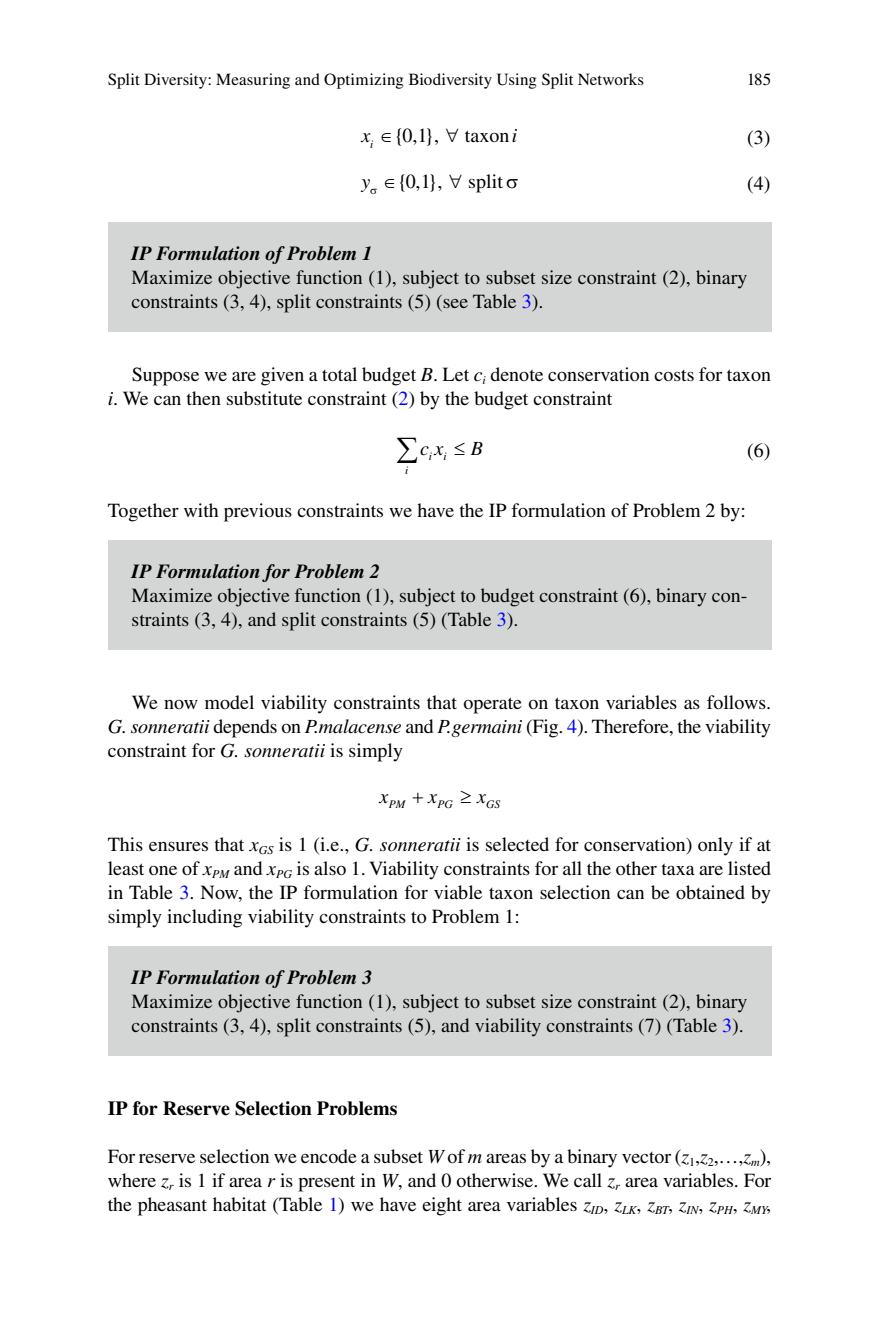
<style>
.page{position:relative;width:879px;height:1333px;background:#fff}
.page>*{position:absolute;margin:0;border:0;box-sizing:border-box;transform-origin:0 0}
.t1{font:20px/24px "Dmsjyn Wrbltl Times";color:#000;text-align:justify}
.t2{font:20px/24px "Rdwtqq Vlsvyl Times";color:#000}
.t3{font:italic 700 20px "Jrsyjr Bbmxql Times";color:#000}
.t4{font:700 20px "Dqsbdp Dxyxnv Times";color:#000}
.t5{font:20px "Qnnjsw Fxlflq Times";color:#000}
.t6{font:20px "Lbcwgr Nhvhtf Times";letter-spacing:.005em;color:#000}
.t7{font:italic 20px "Btfgvh Xqtqxb Times";color:#000}
.t8{font:italic 20px "Qwyyhl Yqggxn Times";color:#000}
.t9{font:17px "Gbcwqd Pnnvbd Times";letter-spacing:.005em;color:#000}
.t10{font:17px "Rdwtqq Vlsvyl Times";color:#000}
.t11{font:italic 11.6px "Qwyyhl Yqggxn Times";color:#000}
.t12{font:italic 11.6px "Btfgvh Xqtqxb Times";color:#000}
.s1{font-family:"Wxspjf Qplcrn Times";font-style:italic}
.s2{font-family:"Yvmkfn Xmfcbs Times";font-style:italic}
.s3{color:#0000fa}
.s4{font-family:"Rdwtqq Vlsvyl Times"}
.s5{font-family:"Slsgrw Ytvwsb Times";font-style:italic}
.s6{font-family:"Dmsjyn Wrbltl Times"}
.s7{font-family:"Rdwtqq Vlsvyl Times";color:#0000fa}
</style>
<div class="page">
<div style="left:108px;top:222px;width:663px;height:109px;background:#d4d5d5"></div>
<div style="left:108px;top:540px;width:663px;height:109px;background:#d4d5d5"></div>
<div style="left:108px;top:946px;width:663px;height:109px;background:#d4d5d5"></div>
<p class="t9" style="left:108px;top:70px;width:538px">Split Diversity: Measuring and Optimizing Biodiversity Using Split Networks</p>
<p class="t10" style="left:747px;top:70px;width:26px">185</p>
<p class="t5" style="left:361px;top:124px;width:79px"><span class="s1">x</span><sub>i</sub> { ,0 1},</p>
<p class="t5" style="left:465px;top:124px;width:54px">taxon <span class="s1">i</span></p>
<p class="t2" style="left:747px;top:126px;width:25px">(3)</p>
<p class="t6" style="left:361px;top:170px;width:83px"><span class="s2">y</span>▲ { ,0 1},</p>
<p class="t6" style="left:468px;top:170px;width:51px">split ▲</p>
<p class="t2" style="left:747px;top:172px;width:25px">(4)</p>
<p class="t3" style="left:132px;top:241px;width:242px">IP Formulation of Problem 1</p>
<p class="t1" style="left:132px;top:265px;width:617px">Maximize objective function (1), subject to subset size constraint (2), binary</p>
<p class="t2" style="left:131px;top:289px;width:413px">constraints (3, 4), split constraints (5) (see Table <span class="s3">3</span>).</p>
<p class="t1" style="left:132px;top:362px;width:641px"><span class="s4">Suppose we are given a total budget</span> <span class="s5">B</span>. Let <span class="s5">c</span><sub>i</sub> denote conservation costs for taxon</p>
<p class="t2" style="left:108px;top:386px;width:506px"><span class="s5">i</span>. We can then substitute constraint (<span class="s3">2</span>) by the budget constraint</p>
<p class="t12" style="left:405px;top:464px;width:5px">i</p>
<p class="t7" style="left:420px;top:437px;width:25px">c x</p>
<p class="t7" style="left:471px;top:437px;width:14px">B</p>
<p class="t2" style="left:747px;top:438px;width:25px">(6)</p>
<p class="t12" style="left:429px;top:449px;width:20px">i i</p>
<p class="t1" style="left:108px;top:498px;width:640px">Together with previous constraints we have the IP formulation of Problem 2 by:</p>
<p class="t3" style="left:132px;top:559px;width:250px">IP Formulation for Problem 2</p>
<p class="t1" style="left:132px;top:583px;width:617px">Maximize objective function (1), subject to budget constraint (6), binary con<span class="s4">-</span></p>
<p class="t2" style="left:132px;top:607px;width:388px">straints (3, 4), and split constraints (5) (Table <span class="s3">3</span>).</p>
<p class="t1" style="left:132px;top:690px;width:641px">We now model viability constraints that operate on taxon variables as follows.</p>
<p class="t2" style="left:108px;top:714px;width:665px"><span class="s5">G. sonneratii</span> depends on <span class="s5">P.malacense</span> and <span class="s5">P.germaini</span> <span class="s6">(Fig.</span> <span class="s3">4</span>). Therefore, the viability constraint for <span class="s5">G. sonneratii</span> is simply</p>
<p class="t8" style="left:379px;top:785px;width:10px">x</p>
<p class="t8" style="left:428px;top:785px;width:10px">x</p>
<p class="t8" style="left:477px;top:785px;width:10px">x</p>
<p class="t11" style="left:389px;top:797px;width:18px">PM</p>
<p class="t11" style="left:437px;top:797px;width:17px">PG</p>
<p class="t11" style="left:486px;top:797px;width:16px">GS</p>
<p class="t2" style="left:108px;top:832px;width:665px">This ensures that <span class="s5">x</span><sub>GS</sub> is 1 (i.e., <span class="s5">G. sonneratii</span> is selected for conservation) only if at</p>
<p class="t1" style="left:108px;top:856px;width:665px"><span class="s4">least one of</span> <span class="s5">x</span><sub>PM</sub> <span class="s4">and</span> <span class="s5">x</span><sub>PG</sub> is also 1. Viability constraints for all the other taxa are listed <span class="s4">in Table</span> <span class="s7">3</span>. Now, the IP formulation for viable taxon selection can be obtained by simply including viability constraints to Problem 1:</p>
<p class="t3" style="left:132px;top:965px;width:242px">IP Formulation of Problem 3</p>
<p class="t1" style="left:132px;top:989px;width:617px">Maximize objective function (1), subject to subset size constraint (2), binary</p>
<p class="t2" style="left:131px;top:1013px;width:614px">constraints (3, 4), split constraints (5), and viability constraints (7) (Table <span class="s3">3</span>).</p>
<p class="t4" style="left:108px;top:1096px;width:291px">IP for Reserve Selection Problems</p>
<p class="t1" style="left:108px;top:1144px;width:665px">For reserve selection we encode a subset <span class="s5">W</span> <span class="s4">of</span> <span class="s5">m</span> <span class="s4">areas by a binary vector (</span><span class="s5">z</span><sub>1</sub><span class="s4">,</span><span class="s5">z</span><sub>2</sub><span class="s4">,…,</span><span class="s5">z</span><sub>m</sub><span class="s4">),</span></p>
<p class="t2" style="left:108px;top:1168px;width:665px">where <span class="s5">z</span><sub>r</sub> is 1 if area <span class="s5">r</span> is present in <span class="s5">W</span>, and 0 otherwise. We call <span class="s5">z</span><sub>r</sub> <span class="s6">area variables. For </span>the pheasant habitat (Table <span class="s3">1</span>) we have eight area variables <span class="s5">z</span><sub>ID</sub>, <span class="s5">z</span><sub>LK</sub>, <span class="s5">z</span><sub>BT</sub>, <span class="s5">z</span><sub>IN</sub>, <span class="s5">z</span><sub>PH</sub>, <span class="s5">z</span><sub>MY</sub>,</p>
</div>
